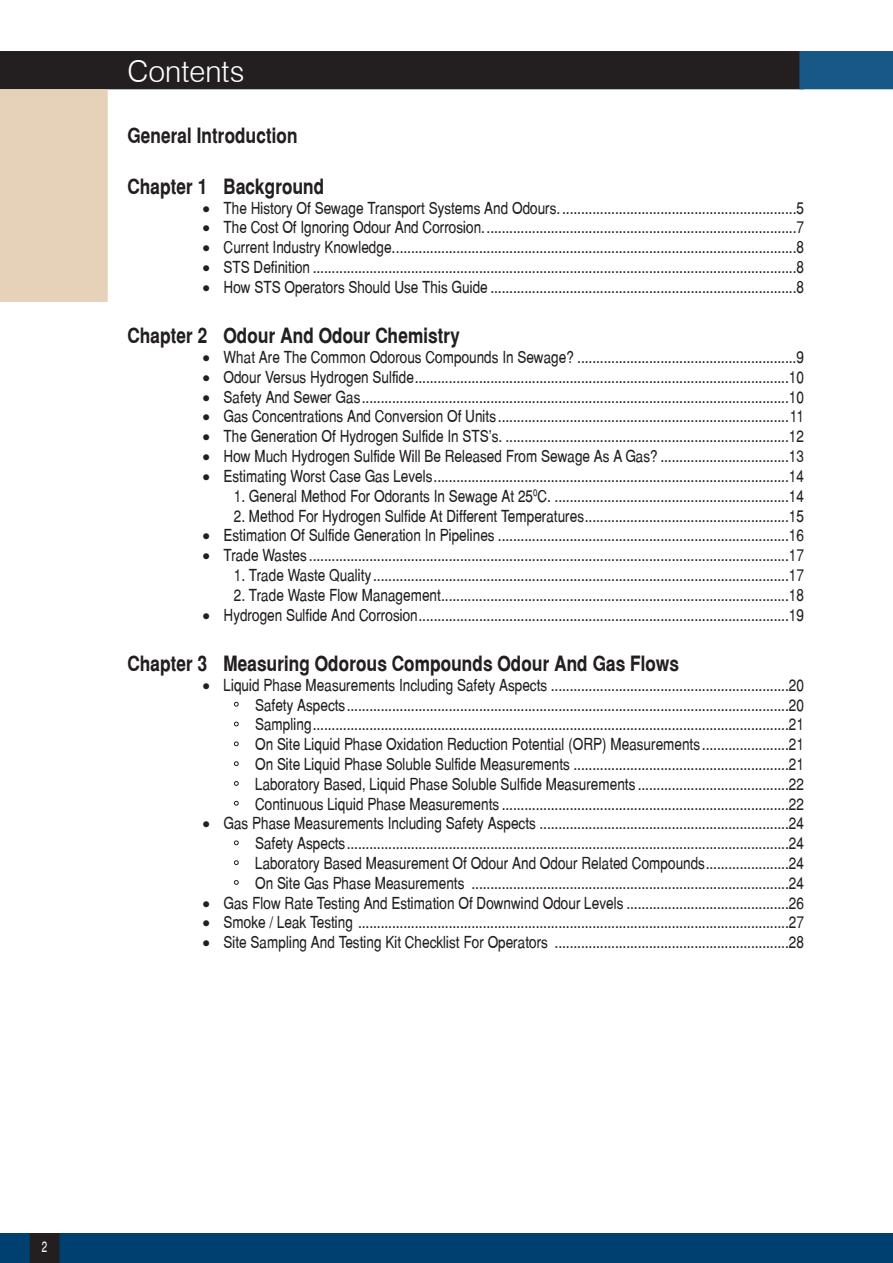
<style>
.page{position:relative;width:893px;height:1263px;background:#fff}
.page>*{position:absolute;margin:0;border:0;box-sizing:border-box;transform-origin:0 0}
.t1{font:300 30px "Swiss 721 BT";color:#fff}
.t2{font:700 21px "Switzerland Narrow";color:#231f20}
.t3{font:16.5px/19.8px "Switzerland Narrow Plain";color:#231f20;text-align:justify}
.t4{font:15px "Switzerland Narrow Plain";color:#fff;scale:.8 1}
</style>
<div class="page">
<div style="left:0;top:1233px;width:893px;height:30px;background:#004071"></div>
<svg style="left:0;top:51px;width:893px;height:251px"></svg>
<svg style="left:234px;top:701px;width:5px;height:6px"></svg>
<svg style="left:234px;top:721px;width:5px;height:6px"></svg>
<svg style="left:234px;top:741px;width:5px;height:6px"></svg>
<svg style="left:234px;top:761px;width:5px;height:5px"></svg>
<svg style="left:234px;top:781px;width:5px;height:5px"></svg>
<svg style="left:234px;top:800px;width:5px;height:6px"></svg>
<svg style="left:234px;top:840px;width:5px;height:6px"></svg>
<svg style="left:234px;top:860px;width:5px;height:5px"></svg>
<svg style="left:234px;top:880px;width:5px;height:5px"></svg>
<h1 class="t1" style="left:128px;top:59px;width:118px">Contents</h1>
<p class="t2" style="left:128px;top:128px;width:172px">General Introduction</p>
<p class="t2" style="left:128px;top:178px;width:198px">Chapter 1 Background</p>
<p class="t3" style="left:203px;top:199px;width:603px">• The History Of Sewage Transport Systems And Odours. ..............................................................5</p>
<p class="t3" style="left:203px;top:219px;width:603px">• The Cost Of Ignoring Odour And Corrosion. ..................................................................................7</p>
<p class="t3" style="left:203px;top:239px;width:603px">• Current Industry Knowledge. ..........................................................................................................8</p>
<p class="t3" style="left:203px;top:259px;width:603px">• STS Definition ................................................................................................................................8</p>
<p class="t3" style="left:203px;top:279px;width:603px">• How STS Operators Should Use This Guide .................................................................................8</p>
<p class="t2" style="left:128px;top:328px;width:334px">Chapter 2 Odour And Odour Chemistry</p>
<p class="t3" style="left:203px;top:349px;width:603px">• What Are The Common Odorous Compounds In Sewage? ..........................................................9</p>
<p class="t3" style="left:203px;top:369px;width:603px">• Odour Versus Hydrogen Sulfide ...................................................................................................10</p>
<p class="t3" style="left:203px;top:388px;width:603px">• Safety And Sewer Gas .................................................................................................................10</p>
<p class="t3" style="left:203px;top:408px;width:603px">• Gas Concentrations And Conversion Of Units .............................................................................11</p>
<p class="t3" style="left:203px;top:428px;width:603px">• The Generation Of Hydrogen Sulfide In STS’s. ...........................................................................12</p>
<p class="t3" style="left:203px;top:448px;width:603px">• How Much Hydrogen Sulfide Will Be Released From Sewage As A Gas? ..................................13</p>
<p class="t3" style="left:203px;top:468px;width:603px">• Estimating Worst Case Gas Levels ..............................................................................................14</p>
<p class="t3" style="left:234px;top:487px;width:571px">1. General Method For Odorants In Sewage At 25<sup>0</sup>C. ..............................................................14</p>
<p class="t3" style="left:234px;top:507px;width:571px">2. Method For Hydrogen Sulfide At Different Temperatures ......................................................15</p>
<p class="t3" style="left:203px;top:527px;width:603px">• Estimation Of Sulfide Generation In Pipelines .............................................................................16</p>
<p class="t3" style="left:203px;top:547px;width:603px">• Trade Wastes ...............................................................................................................................17</p>
<p class="t3" style="left:234px;top:567px;width:571px">1. Trade Waste Quality ..............................................................................................................17</p>
<p class="t3" style="left:234px;top:586px;width:571px">2. Trade Waste Flow Management ............................................................................................18</p>
<p class="t3" style="left:203px;top:606px;width:603px">• Hydrogen Sulfide And Corrosion ..................................................................................................19</p>
<p class="t2" style="left:128px;top:655px;width:553px">Chapter 3 Measuring Odorous Compounds Odour And Gas Flows</p>
<p class="t3" style="left:255px;top:676px;width:550px;text-indent:-53px">• Liquid Phase Measurements Including Safety Aspects ...............................................................20<br>Safety Aspects .....................................................................................................................20<br>Sampling ..............................................................................................................................21<br>On Site Liquid Phase Oxidation Reduction Potential (ORP) Measurements .......................21<br>On Site Liquid Phase Soluble Sulfide Measurements .........................................................21<br>Laboratory Based, Liquid Phase Soluble Sulfide Measurements ........................................22<br>Continuous Liquid Phase Measurements ............................................................................22</p>
<p class="t3" style="left:255px;top:815px;width:550px;text-indent:-53px">• Gas Phase Measurements Including Safety Aspects ..................................................................24<br>Safety Aspects .....................................................................................................................24<br>Laboratory Based Measurement Of Odour And Odour Related Compounds ......................24<br>On Site Gas Phase Measurements ....................................................................................24</p>
<p class="t3" style="left:203px;top:894px;width:603px">• Gas Flow Rate Testing And Estimation Of Downwind Odour Levels ...........................................26</p>
<p class="t3" style="left:203px;top:914px;width:603px">• Smoke / Leak Testing ..................................................................................................................27</p>
<p class="t3" style="left:203px;top:934px;width:603px">• Site Sampling And Testing Kit Checklist For Operators ..............................................................28</p>
<p class="t4" style="left:42px;top:1241px;width:8px">2</p>
</div>
